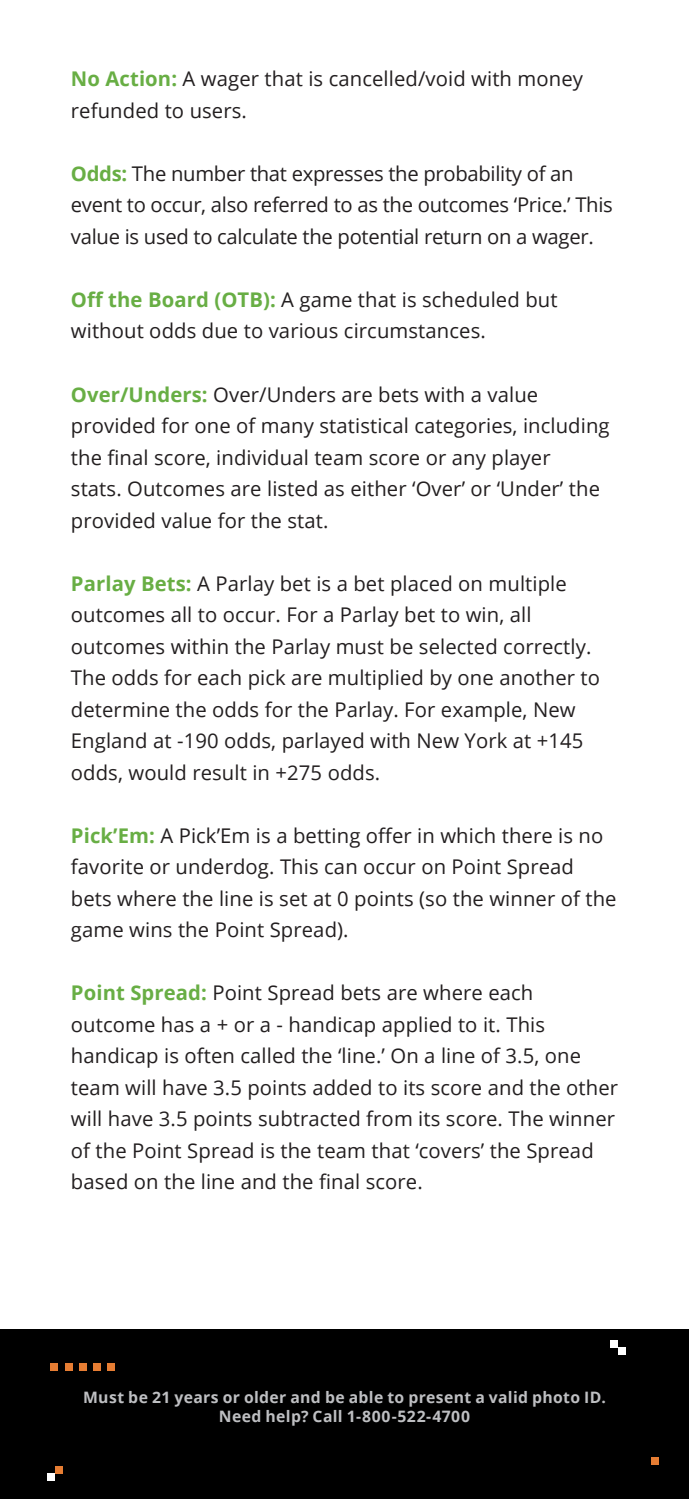
<style>
.page{position:relative;width:689px;height:1499px;background:#fff}
.page>*{position:absolute;margin:0;border:0;box-sizing:border-box;transform-origin:0 0}
.t1{font:20.25px/31.5px "Open Sans";letter-spacing:.005em;color:#231f20}
.t2{font:20.25px/31.5px "Open Sans";letter-spacing:-.015em;color:#231f20}
.t3{font:700 15.75px/18.9px "Open Sans";letter-spacing:.02em;color:#bebfc2;text-align:center}
.s1{font-weight:700;color:#68ae44}
</style>
<div class="page">
<div style="left:0;top:1328px;width:688px;height:170px;background:#000"></div>
<div style="left:51px;top:1363px;width:7px;height:7px;background:#e67d33"></div>
<div style="left:65px;top:1363px;width:7px;height:7px;background:#e67d33"></div>
<div style="left:79px;top:1363px;width:8px;height:7px;background:#e67d33"></div>
<div style="left:93px;top:1363px;width:8px;height:7px;background:#e67d33"></div>
<div style="left:108px;top:1363px;width:7px;height:7px;background:#e67d33"></div>
<div style="left:610px;top:1340px;width:8px;height:7px;background:#fff"></div>
<div style="left:618px;top:1347px;width:7px;height:8px;background:#fff"></div>
<div style="left:651px;top:1457px;width:8px;height:7px;background:#e67d33"></div>
<div style="left:47px;top:1473px;width:8px;height:7px;background:#fff"></div>
<div style="left:55px;top:1465px;width:7px;height:8px;background:#e67d33"></div>
<p class="t1" style="left:71px;top:63px;width:513px"><span class="s1">No Action:</span> A wager that is cancelled/void with money refunded to users.</p>
<p class="t2" style="left:71px;top:157px;width:543px"><span class="s1">Odds:</span> The number that expresses the probability of an event to occur, also referred to as the outcomes ‘Price.’ This value is used to calculate the potential return on a wager.</p>
<p class="t1" style="left:71px;top:283px;width:488px"><span class="s1">Off the Board (OTB):</span> A game that is scheduled but without odds due to various circumstances.</p>
<p class="t1" style="left:71px;top:378px;width:540px"><span class="s1">Over/Unders:</span> Over/Unders are bets with a value provided for one of many statistical categories, including the final score, individual team score or any player<br>stats. Outcomes are listed as either ‘Over’ or ‘Under’ the provided value for the stat.</p>
<p class="t1" style="left:71px;top:567px;width:530px"><span class="s1">Parlay Bets:</span> A Parlay bet is a bet placed on multiple outcomes all to occur. For a Parlay bet to win, all outcomes within the Parlay must be selected correctly.<br>The odds for each pick are multiplied by one another to determine the odds for the Parlay. For example, New England at -190 odds, parlayed with New York at +145 odds, would result in +275 odds.</p>
<p class="t1" style="left:71px;top:819px;width:547px"><span class="s1">Pick’Em:</span> A Pick’Em is a betting offer in which there is no favorite or underdog. This can occur on Point Spread bets where the line is set at 0 points (so the winner of the game wins the Point Spread).</p>
<p class="t1" style="left:71px;top:976px;width:548px"><span class="s1">Point Spread:</span> Point Spread bets are where each outcome has a + or a - handicap applied to it. This handicap is often called the ‘line.’ On a line of 3.5, one team will have 3.5 points added to its score and the other will have 3.5 points subtracted from its score. The winner of the Point Spread is the team that ‘covers’ the Spread based on the line and the final score.</p>
<p class="t3" style="left:83px;top:1387px;width:524px">Must be 21 years or older and be able to present a valid photo ID.<br>Need help? Call 1-800-522-4700</p>
</div>
